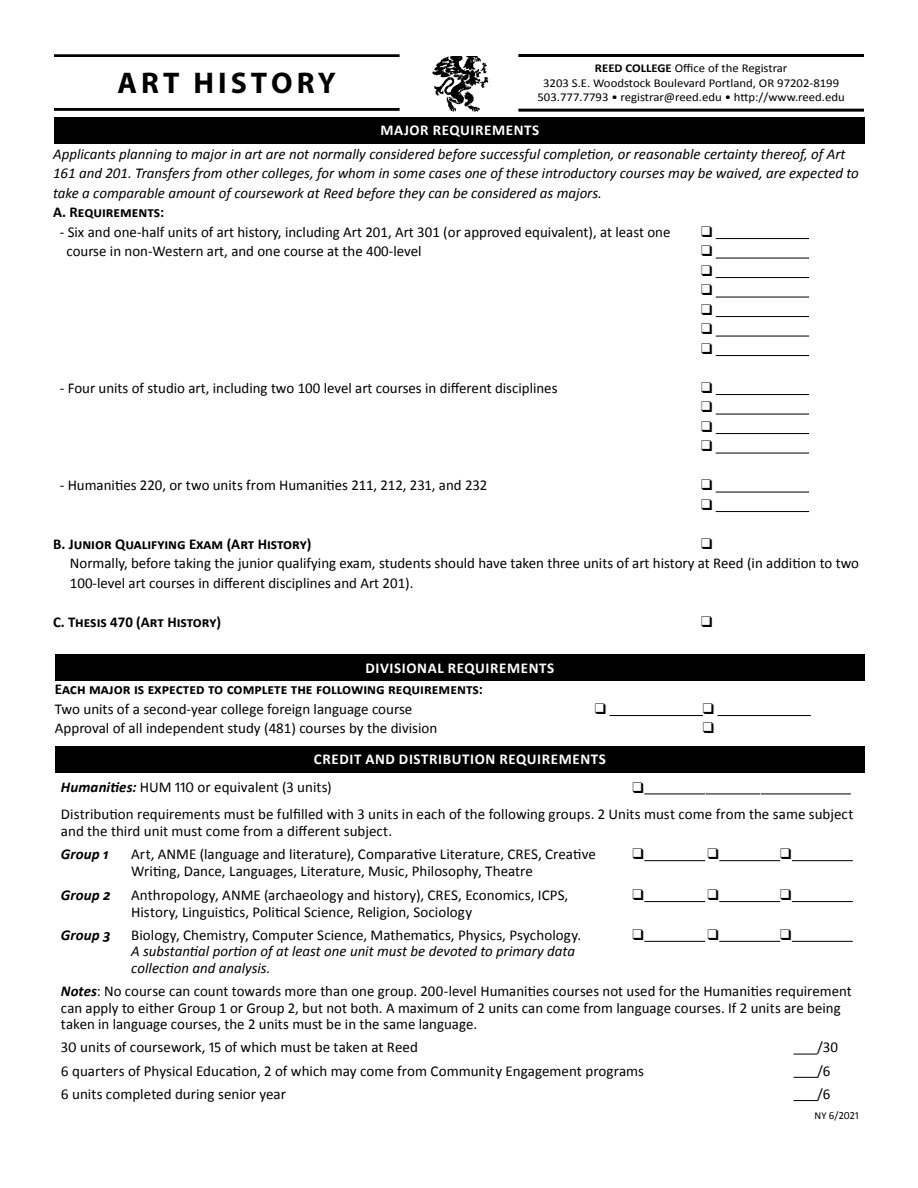
<style>
.page{position:relative;width:918px;height:1188px;background:#fff}
.page>*{position:absolute;margin:0;border:0;box-sizing:border-box;transform-origin:0 0}
.t1{font:700 30px "Myriad Pro";letter-spacing:.135em;color:#000}
.t2{font:15px/16.5px "Calibri";color:#000}
.t3{font:italic 15px/19.5px "Calibri";color:#000}
.t4{font:700 15px "Calibri";color:#000}
.t5{font:700 15px "Calibri";letter-spacing:.04em;color:#fff}
.t6{font:italic 700 15px "Calibri";letter-spacing:.005em;color:#000}
.t7{font:15px/19.5px "Zapf Dingbats ITC";color:#000;text-align:justify}
.t8{font:12px/14.4px "Calibri";color:#000;text-align:center;scale:1.06 1}
.t9{font:10.95px "Calibri";color:#000;scale:.96 1}
.s1{font-weight:700}
.s2{font-weight:700;font-style:italic}
.s3{font-size:10.5px}
</style>
<div class="page">
<hr style="left:54px;top:108px;width:346px;height:3px;background:#000">
<hr style="left:54px;top:54px;width:346px;height:3px;background:#000">
<hr style="left:518px;top:109px;width:346px;height:3px;background:#000">
<hr style="left:518px;top:54px;width:346px;height:3px;background:#000">
<div style="left:55px;top:117px;width:810px;height:27px;background:#000"></div>
<hr style="left:716px;top:238px;width:93px;height:1px;background:#000">
<hr style="left:716px;top:258px;width:93px;height:1px;background:#000">
<hr style="left:716px;top:277px;width:93px;height:1px;background:#000">
<hr style="left:716px;top:297px;width:93px;height:1px;background:#000">
<hr style="left:716px;top:316px;width:93px;height:1px;background:#000">
<hr style="left:716px;top:336px;width:93px;height:1px;background:#000">
<hr style="left:716px;top:355px;width:93px;height:1px;background:#000">
<hr style="left:716px;top:394px;width:93px;height:1px;background:#000">
<hr style="left:716px;top:414px;width:93px;height:1px;background:#000">
<hr style="left:716px;top:433px;width:93px;height:1px;background:#000">
<hr style="left:716px;top:453px;width:93px;height:1px;background:#000">
<hr style="left:716px;top:492px;width:93px;height:1px;background:#000">
<hr style="left:716px;top:511px;width:93px;height:1px;background:#000">
<div style="left:55px;top:654px;width:810px;height:27px;background:#000"></div>
<img style="left:432px;top:56px;width:57px;height:56px">
<div style="left:55px;top:746px;width:810px;height:27px;background:#000"></div>
<hr style="left:610px;top:715px;width:93px;height:1px;background:#000">
<hr style="left:718px;top:715px;width:93px;height:1px;background:#000">
<hr style="left:644px;top:794px;width:61px;height:1px;background:#000">
<hr style="left:706px;top:794px;width:54px;height:1px;background:#000">
<hr style="left:761px;top:794px;width:90px;height:1px;background:#000">
<hr style="left:644px;top:860px;width:61px;height:1px;background:#000">
<hr style="left:719px;top:860px;width:61px;height:1px;background:#000">
<hr style="left:792px;top:860px;width:61px;height:1px;background:#000">
<hr style="left:644px;top:901px;width:61px;height:1px;background:#000">
<hr style="left:719px;top:901px;width:61px;height:1px;background:#000">
<hr style="left:792px;top:901px;width:61px;height:1px;background:#000">
<hr style="left:644px;top:941px;width:61px;height:1px;background:#000">
<hr style="left:719px;top:941px;width:61px;height:1px;background:#000">
<hr style="left:792px;top:941px;width:61px;height:1px;background:#000">
<svg style="left:794px;top:1054px;width:23px;height:1px"></svg>
<svg style="left:794px;top:1077px;width:23px;height:1px"></svg>
<svg style="left:794px;top:1100px;width:23px;height:1px"></svg>
<p class="t8" style="left:538px;top:61px;width:291px"><span class="s1">REED COLLEGE</span> Office of the Registrar<br>3203 S.E. Woodstock Boulevard Portland, OR 97202-8199<br>503.777.7793 • registrar@reed.edu • http://www.reed.edu</p>
<p class="t5" style="left:380px;top:121px;width:160px">MAJOR REQUIREMENTS</p>
<p class="t3" style="left:53px;top:144px;width:807px">Applicants planning to major in art are not normally considered before successful completion, or reasonable certainty thereof, of Art<br>161 and 201. Transfers from other colleges, for whom in some cases one of these introductory courses may be waived, are expected to take a comparable amount of coursework at Reed before they can be considered as majors.</p>
<p class="t4" style="left:53px;top:203px;width:113px">A. Requirements:</p>
<p class="t2" style="left:60px;top:224px;width:612px">- Six and one-half units of art history, including Art 201, Art 301 (or approved equivalent), at least one</p>
<p class="t2" style="left:67px;top:243px;width:357px">course in non-Western art, and one course at the 400-level</p>
<p class="t7" style="left:701px;top:242px;width:13px">❑ ❑ ❑ ❑ ❑ ❑</p>
<p class="t2" style="left:60px;top:380px;width:499px">- Four units of studio art, including two 100 level art courses in different disciplines</p>
<p class="t7" style="left:701px;top:378px;width:13px">❑ ❑ ❑ ❑</p>
<p class="t2" style="left:60px;top:477px;width:429px">- Humanities 220, or two units from Humanities 211, 212, 231, and 232</p>
<h1 class="t1" style="left:118px;top:63px;width:220px">ART HISTORY</h1>
<p class="t4" style="left:53px;top:534px;width:260px">B. Junior Qualifying Exam (Art History)</p>
<p class="t2" style="left:70px;top:554px;width:791px;line-height:19.5px">Normally, before taking the junior qualifying exam, students should have taken three units of art history at Reed (in addition to two<br>100-level art courses in different disciplines and Art 201).</p>
<p class="t4" style="left:53px;top:612px;width:169px">C. Thesis 470 (Art History)</p>
<p class="t5" style="left:366px;top:658px;width:190px">DIVISIONAL REQUIREMENTS</p>
<p class="t4" style="left:55px;top:680px;width:430px">Each major is expected to complete the following requirements:</p>
<p class="t2" style="left:55px;top:701px;width:359px">Two units of a second-year college foreign language course</p>
<p class="t2" style="left:55px;top:720px;width:384px">Approval of all independent study (481) courses by the division</p>
<p class="t5" style="left:314px;top:750px;width:293px">CREDIT AND DISTRIBUTION REQUIREMENTS</p>
<p class="t2" style="left:61px;top:779px;width:272px"><span class="s2">Humanities:</span> HUM 110 or equivalent (3 units)</p>
<p class="t2" style="left:61px;top:806px;width:794px">Distribution requirements must be fulfilled with 3 units in each of the following groups. 2 Units must come from the same subject and the third unit must come from a different subject.</p>
<p class="t6" style="left:61px;top:845px;width:49px">Group 1</p>
<p class="t2" style="left:131px;top:846px;width:466px">Art, ANME (language and literature), Comparative Literature, CRES, Creative<br>Writing, Dance, Languages, Literature, Music, Philosophy, Theatre</p>
<p class="t6" style="left:61px;top:886px;width:51px">Group 2</p>
<p class="t2" style="left:131px;top:887px;width:439px">Anthropology, ANME (archaeology and history), CRES, Economics, ICPS,<br>History, Linguistics, Political Science, Religion, Sociology</p>
<p class="t6" style="left:61px;top:925px;width:51px">Group 3</p>
<p class="t2" style="left:131px;top:927px;width:452px">Biology, Chemistry, Computer Science, Mathematics, Physics, Psychology.</p>
<p class="t3" style="left:131px;top:943px;width:445px;line-height:16.5px">A substantial portion of at least one unit must be devoted to primary data collection and analysis.</p>
<p class="t2" style="left:61px;top:983px;width:793px"><span class="s2">Notes</span>: No course can count towards more than one group. 200-level Humanities courses not used for the Humanities requirement can apply to either Group 1 or Group 2, but not both. A maximum of 2 units can come from language courses. If 2 units are being taken in language courses, the 2 units must be in the same language.</p>
<p class="t2" style="left:61px;top:1039px;width:359px">30 units of coursework, 15 of which must be taken at Reed</p>
<p class="t2" style="left:817px;top:1039px;width:22px">/30</p>
<p class="t2" style="left:61px;top:1062px;width:585px">6 quarters of Physical Education, 2 of which may come from Community Engagement programs</p>
<p class="t2" style="left:817px;top:1062px;width:15px">/6</p>
<p class="t2" style="left:61px;top:1086px;width:227px">6 units completed during senior year</p>
<p class="t2" style="left:817px;top:1086px;width:15px">/6</p>
<p class="t9" style="left:814px;top:1108px;width:48px"><span class="s3">NY</span> 6/2021</p>
</div>
